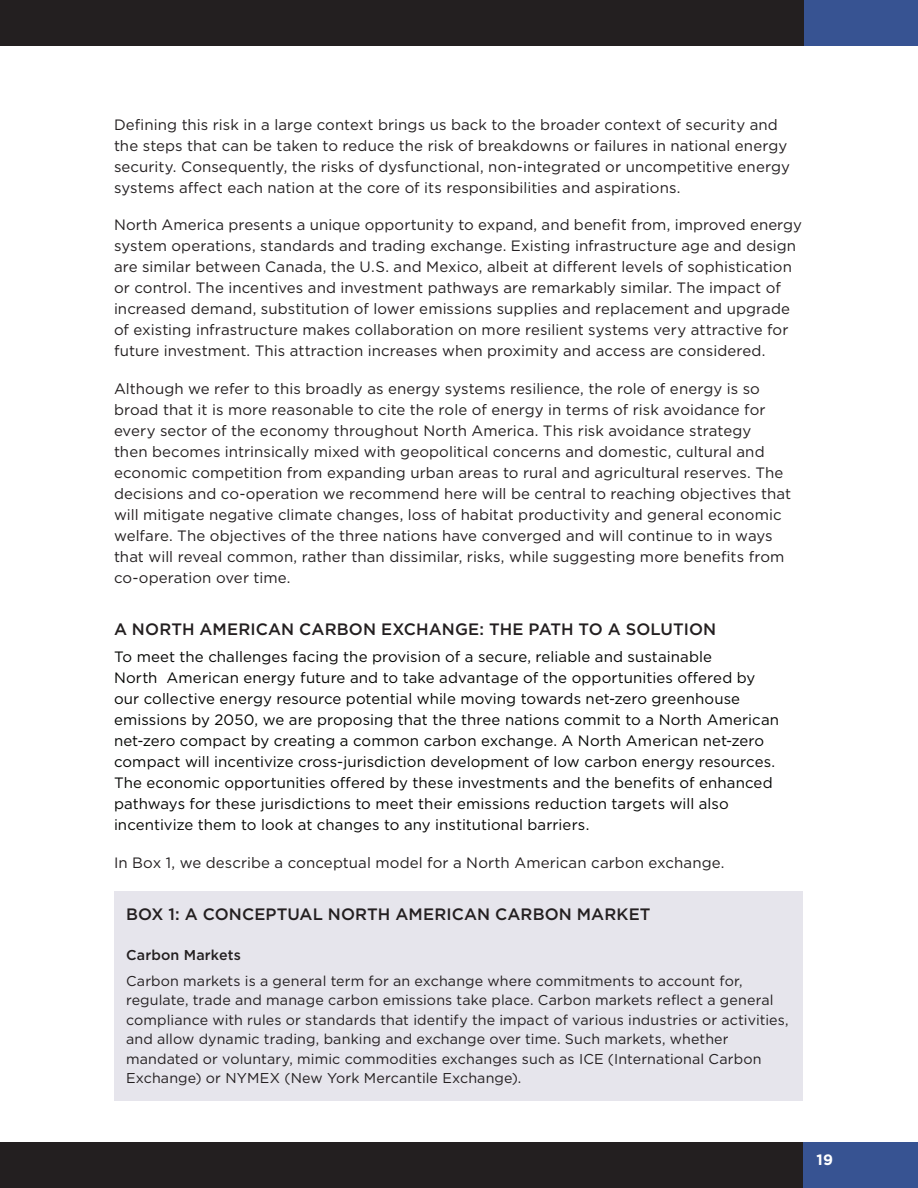
<style>
.page{position:relative;width:918px;height:1188px;background:#fff}
.page>*{position:absolute;margin:0;border:0;box-sizing:border-box;transform-origin:0 0}
.t1{font:500 16.5px "Gotham";letter-spacing:.005em;color:#231f20}
.t2{font:15px/21px "Gotham";letter-spacing:.005em;color:#231f20}
.t3{font:15px/21px "Gotham";letter-spacing:.005em;color:#040503}
.t4{font:700 15px "Gotham";color:#fff}
.t5{font:14.25px/19.5px "Gotham";letter-spacing:.01em;color:#231f20}
.t6{font:500 14.25px "Gotham";letter-spacing:.01em;color:#231f20}
</style>
<div class="page">
<div style="left:802px;top:1143px;width:116px;height:45px;background:#375392"></div>
<div style="left:803px;top:0;width:115px;height:45px;background:#375392"></div>
<div style="left:0;top:1143px;width:802px;height:45px;background:#231f20"></div>
<div style="left:0;top:0;width:803px;height:45px;background:#231f20"></div>
<div style="left:114px;top:892px;width:688px;height:46px;background:#e6e5ec"></div>
<div style="left:114px;top:933px;width:688px;height:44px;background:#e6e5ec"></div>
<div style="left:114px;top:959px;width:688px;height:142px;background:#e6e5ec"></div>
<p class="t2" style="left:114px;top:114px;width:677px">Defining this risk in a large context brings us back to the broader context of security and the steps that can be taken to reduce the risk of breakdowns or failures in national energy security. Consequently, the risks of dysfunctional, non-integrated or uncompetitive energy systems affect each nation at the core of its responsibilities and aspirations.</p>
<p class="t2" style="left:114px;top:214px;width:690px">North America presents a unique opportunity to expand, and benefit from, improved energy system operations, standards and trading exchange. Existing infrastructure age and design are similar between Canada, the U.S. and Mexico, albeit at different levels of sophistication or control. The incentives and investment pathways are remarkably similar. The impact of increased demand, substitution of lower emissions supplies and replacement and upgrade of existing infrastructure makes collaboration on more resilient systems very attractive for future investment. This attraction increases when proximity and access are considered.</p>
<p class="t2" style="left:114px;top:378px;width:679px">Although we refer to this broadly as energy systems resilience, the role of energy is so broad that it is more reasonable to cite the role of energy in terms of risk avoidance for every sector of the economy throughout North America. This risk avoidance strategy<br>then becomes intrinsically mixed with geopolitical concerns and domestic, cultural and economic competition from expanding urban areas to rural and agricultural reserves. The decisions and co-operation we recommend here will be central to reaching objectives that will mitigate negative climate changes, loss of habitat productivity and general economic welfare. The objectives of the three nations have converged and will continue to in ways that will reveal common, rather than dissimilar, risks, while suggesting more benefits from co-operation over time.</p>
<p class="t1" style="left:114px;top:618px;width:604px">A NORTH AMERICAN CARBON EXCHANGE: THE PATH TO A SOLUTION</p>
<p class="t3" style="left:114px;top:646px;width:667px">To meet the challenges facing the provision of a secure, reliable and sustainable<br>North American energy future and to take advantage of the opportunities offered by our collective energy resource potential while moving towards net-zero greenhouse emissions by 2050, we are proposing that the three nations commit to a North American net-zero compact by creating a common carbon exchange. A North American net-zero compact will incentivize cross-jurisdiction development of low carbon energy resources.<br>The economic opportunities offered by these investments and the benefits of enhanced pathways for these jurisdictions to meet their emissions reduction targets will also incentivize them to look at changes to any institutional barriers.</p>
<p class="t2" style="left:114px;top:852px;width:612px">In Box 1, we describe a conceptual model for a North American carbon exchange.</p>
<p class="t1" style="left:126px;top:903px;width:526px">BOX 1: A CONCEPTUAL NORTH AMERICAN CARBON MARKET</p>
<p class="t6" style="left:126px;top:945px;width:116px">Carbon Markets</p>
<p class="t5" style="left:126px;top:971px;width:664px">Carbon markets is a general term for an exchange where commitments to account for, regulate, trade and manage carbon emissions take place. Carbon markets reflect a general compliance with rules or standards that identify the impact of various industries or activities, and allow dynamic trading, banking and exchange over time. Such markets, whether mandated or voluntary, mimic commodities exchanges such as ICE (International Carbon Exchange) or NYMEX (New York Mercantile Exchange).</p>
<p class="t4" style="left:817px;top:1150px;width:18px">19</p>
</div>
